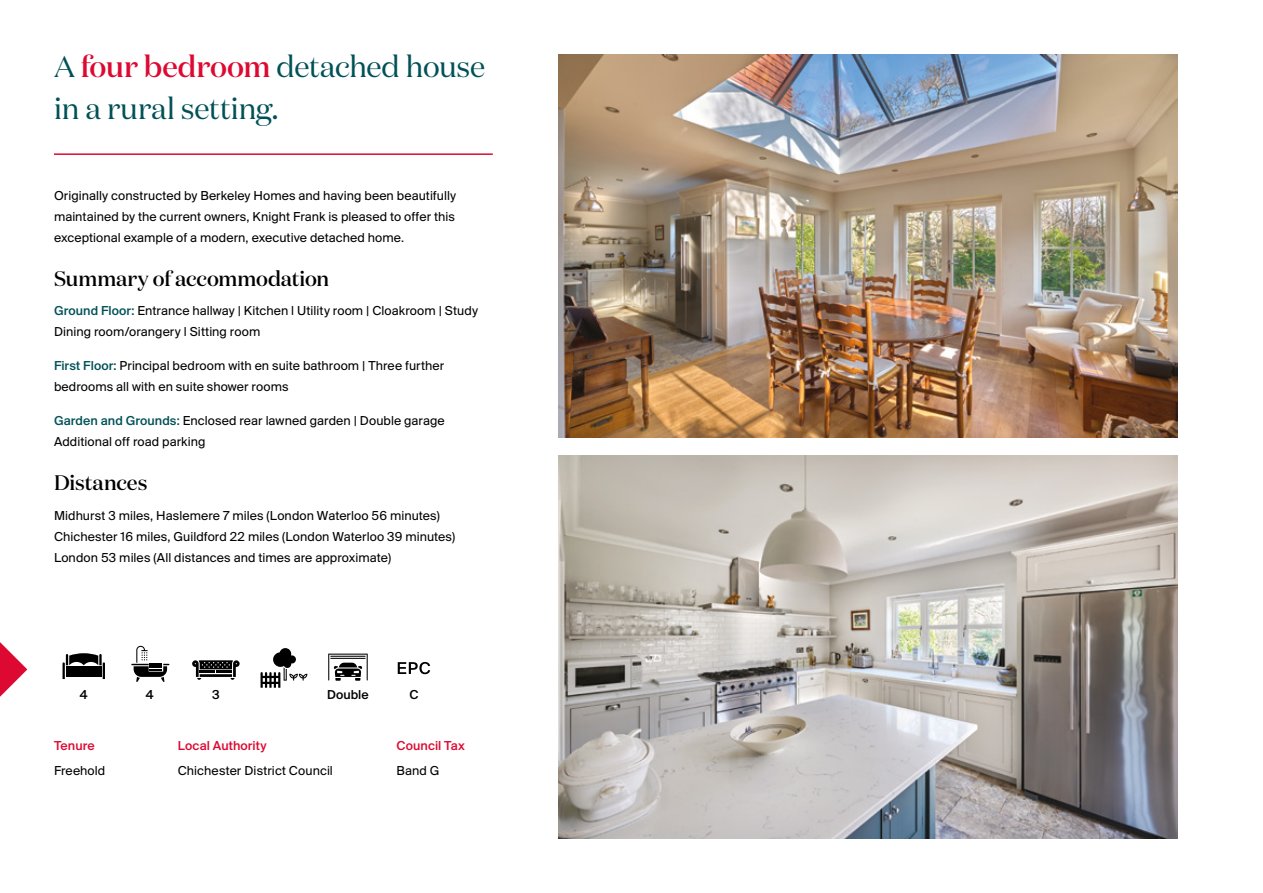
<style>
.page{position:relative;width:1263px;height:893px;background:#fff}
.page>*{position:absolute;margin:0;border:0;box-sizing:border-box;transform-origin:0 0}
.t1{font:30px/42px "Domaine Disp";letter-spacing:-.005em;color:#005157}
.t2{font:500 21px "Domaine Disp";letter-spacing:-.005em;color:#000}
.t3{font:13.5px/21px "Suisse BP Intl";letter-spacing:.005em;color:#000}
.t4{font:500 13.5px "Suisse BP Intl";letter-spacing:.005em;color:#dd0932}
.t5{font:500 13.5px "Suisse BP Intl";color:#000}
.s1{font-weight:500;color:#dd0932}
.s2{font-weight:500;color:#005157}
</style>
<div class="page">
<svg style="left:261px;top:648px;width:46px;height:40px"></svg>
<svg style="left:328px;top:654px;width:40px;height:27px"></svg>
<svg style="left:63px;top:653px;width:42px;height:26px"></svg>
<svg style="left:131px;top:646px;width:38px;height:36px"></svg>
<svg style="left:192px;top:660px;width:48px;height:20px"></svg>
<hr style="left:54px;top:153px;width:439px;height:2px;background:#dd0932">
<svg style="left:0;top:642px;width:27px;height:55px"></svg>
<svg style="left:398px;top:662px;width:32px;height:12px"></svg>
<img style="left:559px;top:54px;width:619px;height:383px">
<img style="left:559px;top:455px;width:619px;height:384px">
<hr style="left:1262px;top:0;width:1px;height:893px;background:#dadada">
<h1 class="t1" style="left:54px;top:46px;width:433px">A <span class="s1">four bedroom</span> detached house in a rural setting.</h1>
<p class="t3" style="left:54px;top:185px;width:404px;text-align:justify">Originally constructed by Berkeley Homes and having been beautifully maintained by the current owners, Knight Frank is pleased to offer this exceptional example of a modern, executive detached home.</p>
<h2 class="t2" style="left:54px;top:265px;width:277px">Summary of accommodation</h2>
<p class="t3" style="left:54px;top:300px;width:425px"><span class="s2">Ground Floor:</span> Entrance hallway | Kitchen l Utility room | Cloakroom | Study<br>Dining room/orangery l Sitting room</p>
<p class="t3" style="left:54px;top:355px;width:392px"><span class="s2">First Floor:</span> Principal bedroom with en suite bathroom | Three further bedrooms all with en suite shower rooms</p>
<p class="t3" style="left:54px;top:410px;width:392px"><span class="s2">Garden and Grounds:</span> Enclosed rear lawned garden | Double garage<br>Additional off road parking</p>
<h2 class="t2" style="left:54px;top:469px;width:95px">Distances</h2>
<p class="t3" style="left:54px;top:504px;width:403px">Midhurst 3 miles, Haslemere 7 miles (London Waterloo 56 minutes)<br>Chichester 16 miles, Guildford 22 miles (London Waterloo 39 minutes)<br>London 53 miles (All distances and times are approximate)</p>
<p class="t5" style="left:80px;top:686px;width:9px">4</p>
<p class="t5" style="left:146px;top:686px;width:9px">4</p>
<p class="t5" style="left:212px;top:686px;width:9px">3</p>
<p class="t5" style="left:327px;top:686px;width:43px">Double</p>
<p class="t5" style="left:409px;top:686px;width:11px">C</p>
<p class="t4" style="left:54px;top:738px;width:42px">Tenure</p>
<p class="t3" style="left:54px;top:760px;width:53px">Freehold</p>
<p class="t4" style="left:178px;top:738px;width:90px">Local Authority</p>
<p class="t3" style="left:178px;top:760px;width:157px">Chichester District Council</p>
<p class="t4" style="left:397px;top:738px;width:70px">Council Tax</p>
<p class="t3" style="left:397px;top:760px;width:45px">Band G</p>
</div>
